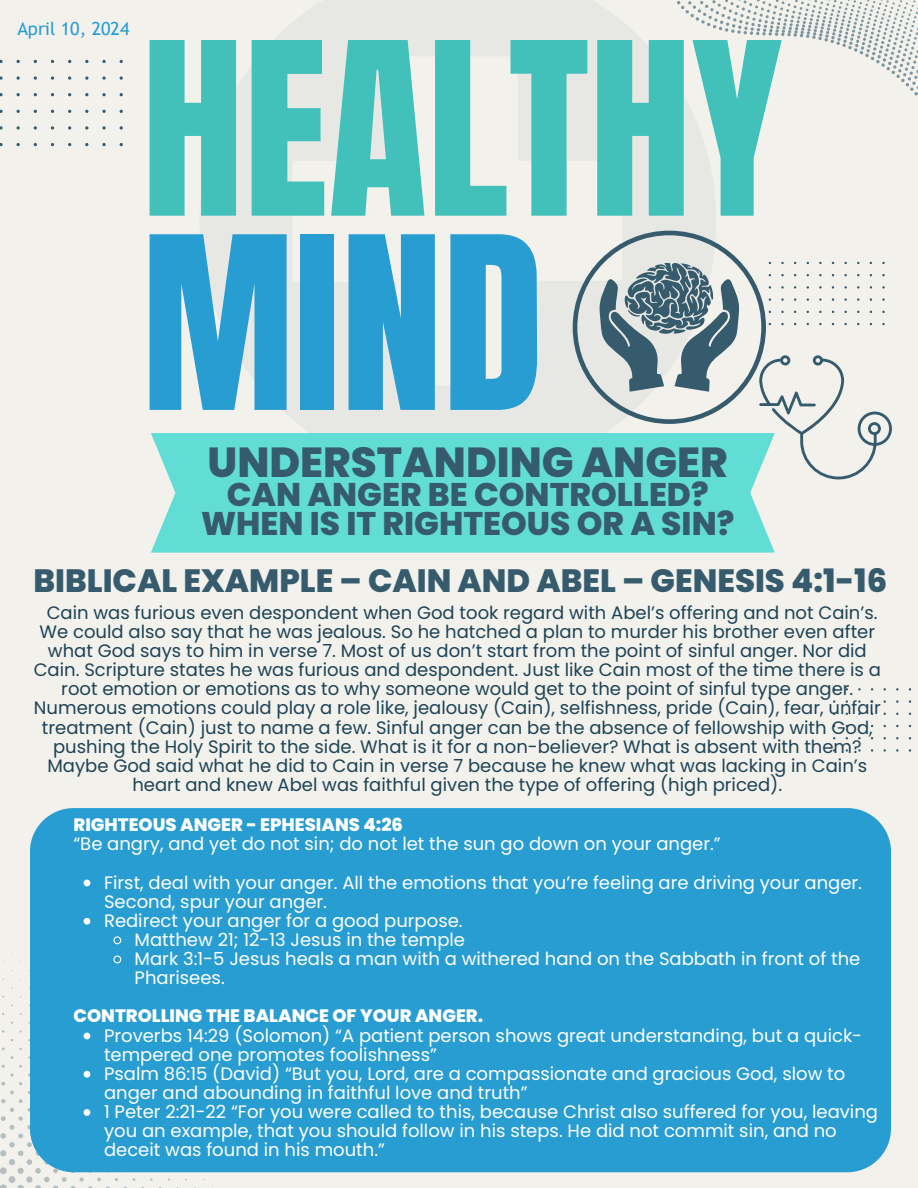
<style>
.page{position:relative;width:918px;height:1188px;background:#f2f1ec}
.page>*{position:absolute;margin:0;border:0;box-sizing:border-box;transform-origin:0 0}
.t1{font:204.45px "Anton";color:#41c1ba}
.t2{font:204.45px "Anton";color:#289dd2}
.t3{font:800 42px "Poppins";color:#365b6d}
.t4{font:800 32.7px/28.7px "Poppins";color:#365b6d;text-align:center}
.t5{font:800 32.25px "Poppins";color:#365b6d}
.t6{font:18px/19.2px "Poppins";color:#1d4355;text-align:center}
.t7{font:18px/19.2px "Poppins";color:#fff}
.t8{font:800 18px "Poppins";color:#fff}
.t9{font:18px "Trebuchet MS";color:#289dd2}
</style>
<div class="page">
<svg style="left:200px;top:0;width:516px;height:433px;fill:#e7e8e4"></svg>
<div style="left:151px;top:433px;width:624px;height:120px;background:#62ddd6"></div>
<svg style="left:106px;top:1178px;width:12px;height:10px"></svg>
<svg style="left:561px;top:0;width:357px;height:198px"></svg>
<svg style="left:0;top:60px;width:123px;height:86px"></svg>
<svg style="left:833px;top:688px;width:79px;height:64px"></svg>
<svg style="left:573px;top:231px;width:319px;height:248px"></svg>
<div style="left:30px;top:808px;width:861px;height:364px;background:#289dd2"></div>
<svg style="left:84px;top:880px;width:6px;height:6px"></svg>
<svg style="left:84px;top:918px;width:6px;height:7px"></svg>
<svg style="left:113px;top:936px;width:9px;height:9px"></svg>
<svg style="left:113px;top:955px;width:9px;height:9px"></svg>
<svg style="left:81px;top:1031px;width:10px;height:10px"></svg>
<svg style="left:0;top:1065px;width:101px;height:123px"></svg>
<h1 class="t9" style="left:17px;top:19px;width:114px">April 10, 2024</h1>
<p class="t1" style="left:142px;top:-17px;width:642px">HEALTHY</p>
<p class="t2" style="left:142px;top:177px;width:403px">MIND</p>
<p class="t3" style="left:208px;top:433px;width:522px">UNDERSTANDING ANGER</p>
<p class="t4" style="left:201px;top:481px;width:535px">CAN ANGER BE CONTROLLED?<br>WHEN IS IT RIGHTEOUS OR A SIN?</p>
<p class="t5" style="left:34px;top:558px;width:855px">BIBLICAL EXAMPLE – CAIN AND ABEL – GENESIS 4:1-16</p>
<h1 class="t6" style="left:34px;top:603px;width:849px">Cain was furious even despondent when God took regard with Abel’s offering and not Cain’s.<br>We could also say that he was jealous. So he hatched a plan to murder his brother even after what God says to him in verse 7. Most of us don’t start from the point of sinful anger. Nor did Cain. Scripture states he was furious and despondent. Just like Cain most of the time there is a root emotion or emotions as to why someone would get to the point of sinful type anger.<br>Numerous emotions could play a role like, jealousy (Cain), selfishness, pride (Cain), fear, unfair treatment (Cain) just to name a few. Sinful anger can be the absence of fellowship with God, pushing the Holy Spirit to the side. What is it for a non-believer? What is absent with them?<br>Maybe God said what he did to Cain in verse 7 because he knew what was lacking in Cain’s heart and knew Abel was faithful given the type of offering (high priced).</h1>
<p class="t8" style="left:73px;top:812px;width:331px">RIGHTEOUS ANGER - EPHESIANS 4:26</p>
<p class="t7" style="left:104px;top:825px;width:759px;line-height:38.2px;text-indent:-31px">“Be angry, and yet do not sin; do not let the sun go down on your anger.”<br>First, deal with your anger. All the emotions that you’re feeling are driving your anger.</p>
<p class="t7" style="left:104px;top:892px;width:225px">Second, spur your anger.</p>
<p class="t7" style="left:104px;top:911px;width:360px">Redirect your anger for a good purpose.</p>
<p class="t7" style="left:135px;top:930px;width:332px">Matthew 21; 12-13 Jesus in the temple</p>
<p class="t7" style="left:135px;top:949px;width:727px">Mark 3:1-5 Jesus heals a man with a withered hand on the Sabbath in front of the</p>
<p class="t7" style="left:135px;top:968px;width:92px">Pharisees.</p>
<p class="t8" style="left:73px;top:1004px;width:411px">CONTROLLING THE BALANCE OF YOUR ANGER.</p>
<p class="t7" style="left:104px;top:1026px;width:776px">Proverbs 14:29 (Solomon) “A patient person shows great understanding, but a quick&shy;tempered one promotes foolishness”<br>Psalm 86:15 (David) “But you, Lord, are a compassionate and gracious God, slow to anger and abounding in faithful love and truth”<br>1 Peter 2:21-22 “For you were called to this, because Christ also suffered for you, leaving you an example, that you should follow in his steps. He did not commit sin, and no deceit was found in his mouth.”</p>
</div>
